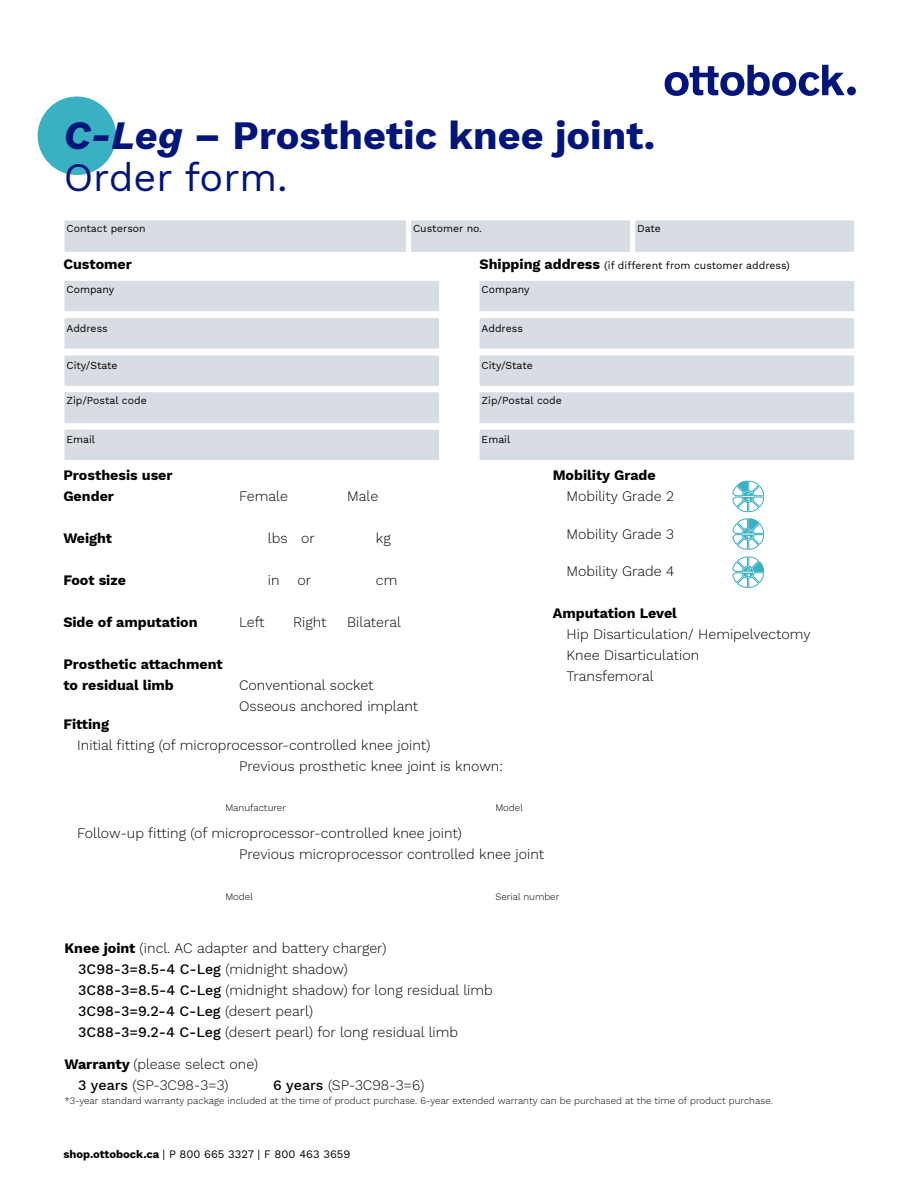
<style>
.page{position:relative;width:918px;height:1188px;background:#fff}
.page>*{position:absolute;margin:0;border:0;box-sizing:border-box;transform-origin:0 0}
.t1{font:700 39.6px/42px "Work Sans";color:#00157a}
.t2{font:300 14.25px/21px "Work Sans";color:#000}
.t3{font:700 14.25px/21px "Work Sans";color:#000}
.t4{font:11.25px "Work Sans";color:#000}
.t5{font:10.5px "Work Sans";color:#000}
.t6{font:300 9.75px "Work Sans";color:#000}
.s1{font-style:italic}
.s2{font-weight:400}
.s3{font-weight:700;font-size:14.25px}
.s4{font-weight:700}
.s5{font-weight:500}
</style>
<div class="page">
<svg style="left:732px;top:481px;width:32px;height:31px"></svg>
<svg style="left:732px;top:518px;width:32px;height:32px"></svg>
<div style="left:64px;top:220px;width:342px;height:32px;background:#d8dde3;border-radius:2px"></div>
<div style="left:411px;top:220px;width:219px;height:32px;background:#d8dde3;border-radius:2px"></div>
<div style="left:635px;top:220px;width:219px;height:32px;background:#d8dde3;border-radius:2px"></div>
<div style="left:64px;top:430px;width:375px;height:30px;background:#d8dde3;border-radius:2px"></div>
<div style="left:64px;top:318px;width:375px;height:31px;background:#d8dde3;border-radius:2px"></div>
<div style="left:64px;top:281px;width:375px;height:30px;background:#d8dde3;border-radius:2px"></div>
<div style="left:64px;top:392px;width:375px;height:31px;background:#d8dde3;border-radius:2px"></div>
<div style="left:64px;top:355px;width:375px;height:31px;background:#d8dde3;border-radius:2px"></div>
<div style="left:480px;top:318px;width:374px;height:31px;background:#d8dde3;border-radius:2px"></div>
<div style="left:480px;top:281px;width:374px;height:30px;background:#d8dde3;border-radius:2px"></div>
<div style="left:480px;top:430px;width:374px;height:30px;background:#d8dde3;border-radius:2px"></div>
<div style="left:480px;top:392px;width:374px;height:31px;background:#d8dde3;border-radius:2px"></div>
<div style="left:480px;top:355px;width:374px;height:31px;background:#d8dde3;border-radius:2px"></div>
<div style="left:38px;top:96px;width:78px;height:79px;background:#39b1c3;border-radius:50%"></div>
<div style="left:847px;top:87px;width:9px;height:8px;background:#00157a;border-radius:50%"></div>
<svg style="left:664px;top:65px;width:181px;height:31px"></svg>
<svg style="left:732px;top:556px;width:32px;height:32px"></svg>
<h1 class="t1" style="left:64px;top:113px;width:593px"><span class="s1">C-Leg</span> – Prosthetic knee joint.<br><span class="s2">Order form.</span></h1>
<p class="t5" style="left:67px;top:221px;width:81px">Contact person</p>
<p class="t5" style="left:413px;top:221px;width:70px">Customer no.</p>
<p class="t5" style="left:637px;top:221px;width:25px">Date</p>
<p class="t3" style="left:63px;top:253px;width:70px">Customer</p>
<p class="t5" style="left:480px;top:258px;width:312px"><span class="s3">Shipping address</span> (if different from customer address)</p>
<p class="t5" style="left:67px;top:281px;width:49px">Company</p>
<p class="t5" style="left:67px;top:320px;width:43px">Address</p>
<p class="t5" style="left:67px;top:357px;width:53px">City/State</p>
<p class="t5" style="left:67px;top:393px;width:82px">Zip/Postal code</p>
<p class="t5" style="left:67px;top:431px;width:30px">Email</p>
<p class="t3" style="left:63px;top:464px;width:111px">Prosthesis user<br>Gender</p>
<p class="t2" style="left:239px;top:486px;width:50px">Female</p>
<p class="t2" style="left:347px;top:486px;width:33px">Male</p>
<p class="t3" style="left:63px;top:527px;width:50px">Weight</p>
<p class="t2" style="left:268px;top:528px;width:48px">lbs or</p>
<p class="t2" style="left:376px;top:528px;width:16px">kg</p>
<p class="t3" style="left:63px;top:569px;width:64px">Foot size</p>
<p class="t2" style="left:268px;top:570px;width:13px">in</p>
<p class="t2" style="left:298px;top:570px;width:15px">or</p>
<p class="t2" style="left:376px;top:570px;width:23px">cm</p>
<p class="t3" style="left:63px;top:611px;width:136px">Side of amputation</p>
<p class="t2" style="left:239px;top:612px;width:27px">Left</p>
<p class="t2" style="left:293px;top:612px;width:35px">Right</p>
<p class="t2" style="left:347px;top:612px;width:55px">Bilateral</p>
<p class="t3" style="left:63px;top:653px;width:161px">Prosthetic attachment to residual limb</p>
<p class="t2" style="left:239px;top:675px;width:181px">Conventional socket<br>Osseous anchored implant</p>
<p class="t5" style="left:482px;top:281px;width:49px">Company</p>
<p class="t5" style="left:482px;top:320px;width:43px">Address</p>
<p class="t5" style="left:482px;top:357px;width:53px">City/State</p>
<p class="t5" style="left:482px;top:393px;width:82px">Zip/Postal code</p>
<p class="t5" style="left:482px;top:431px;width:30px">Email</p>
<p class="t3" style="left:553px;top:464px;width:105px">Mobility Grade</p>
<p class="t2" style="left:567px;top:486px;width:109px">Mobility Grade 2</p>
<p class="t2" style="left:567px;top:523px;width:109px">Mobility Grade 3</p>
<p class="t2" style="left:567px;top:561px;width:109px">Mobility Grade 4</p>
<p class="t3" style="left:553px;top:602px;width:126px">Amputation Level</p>
<p class="t2" style="left:567px;top:624px;width:245px">Hip Disarticulation/ Hemipelvectomy<br>Knee Disarticulation<br>Transfemoral</p>
<p class="t3" style="left:63px;top:713px;width:47px">Fitting</p>
<p class="t2" style="left:239px;top:734px;width:265px;text-indent:-162px">Initial fitting (of microprocessor-controlled knee joint)<br>Previous prosthetic knee joint is known:</p>
<p class="t6" style="left:225px;top:801px;width:62px">Manufacturer</p>
<p class="t6" style="left:495px;top:801px;width:29px">Model</p>
<p class="t2" style="left:239px;top:823px;width:306px;text-indent:-162px">Follow-up fitting (of microprocessor-controlled knee joint)<br>Previous microprocessor controlled knee joint</p>
<p class="t6" style="left:225px;top:889px;width:29px">Model</p>
<p class="t6" style="left:495px;top:889px;width:66px">Serial number</p>
<p class="t2" style="left:78px;top:938px;width:416px;text-indent:-14px"><span class="s4">Knee joint</span> (incl. AC adapter and battery charger)<br><span class="s5">3C98-3=8.5-4 C-Leg</span> (midnight shadow)<br><span class="s5">3C88-3=8.5-4 C-Leg</span> (midnight shadow) for long residual limb <span class="s5">3C98-3=9.2-4 C-Leg</span> (desert pearl)<br><span class="s5">3C88-3=9.2-4 C-Leg</span> (desert pearl) for long residual limb</p>
<p class="t2" style="left:78px;top:1053px;width:181px;text-indent:-14px"><span class="s4">Warranty</span> (please select one)<br><span class="s5">3 years</span> (SP-3C98-3=3)</p>
<p class="t2" style="left:273px;top:1074px;width:153px"><span class="s5">6 years</span> (SP-3C98-3=6)</p>
<p class="t6" style="left:64px;top:1093px;width:710px">*3-year standard warranty package included at the time of product purchase. 6-year extended warranty can be purchased at the time of product purchase.</p>
<p class="t4" style="left:64px;top:1146px;width:288px"><span class="s4">shop.ottobock.ca</span> | P 800 665 3327 | F 800 463 3659</p>
</div>
